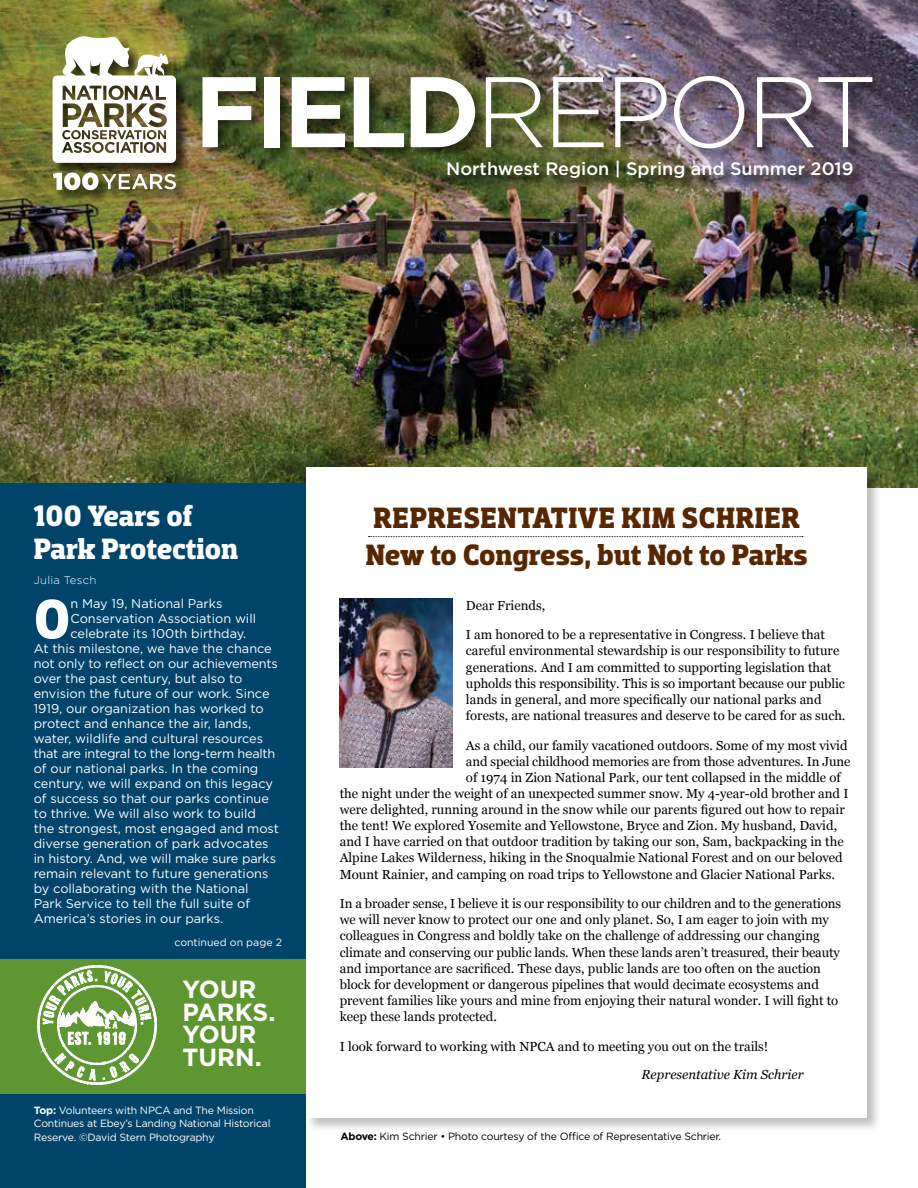
<style>
.page{position:relative;width:918px;height:1188px;background:#fff}
.page>*{position:absolute;margin:0;border:0;box-sizing:border-box;transform-origin:0 0}
.t1{font:300 100.05px "Gotham";letter-spacing:-.05em;color:#fff}
.t2{font:700 56.85px "Dobra Slab";color:#fff}
.t3{font:700 30px/37.5px "Dobra Slab";color:#572700}
.t4{font:700 30px/33px "Dobra Slab";letter-spacing:-.005em;color:#fff}
.t5{font:700 24.75px/22.5px "Gotham";color:#fff}
.t6{font:500 18px "Gotham";color:#fff}
.t7{font:13.2px/16.2px "Georgia";color:#000}
.t8{font:italic 13.2px "Georgia";color:#000}
.t9{font:12.75px "Gotham";color:#fff}
.t10{font:12.75px "Gotham";letter-spacing:-.02em;color:#fff}
.t11{font:300 11.25px "Gotham";letter-spacing:.025em;color:#fff}
.t12{font:10.5px/13.5px "Gotham";letter-spacing:-.02em;color:#fff}
.t13{font:10.5px "Gotham";letter-spacing:-.02em;color:#000}
.t14{font:10.5px "Gotham";color:#fff}
.s1{font-weight:700}
</style>
<div class="page">
<img style="left:0;top:0;width:918px;height:487px">
<div style="left:0;top:483px;width:306px;height:705px;background:#00446a"></div>
<div style="left:201px;top:75px;width:687px;height:88px;background:#000;opacity:.5"></div>
<img style="left:446px;top:160px;width:422px;height:33px">
<div style="left:0;top:959px;width:307px;height:135px;background:#5e9732"></div>
<div style="left:305px;top:466px;width:577px;height:667px;background:#000;opacity:.25"></div>
<div style="left:307px;top:468px;width:560px;height:650px;background:#fff"></div>
<img style="left:340px;top:598px;width:112px;height:170px">
<svg style="left:369px;top:536px;width:434px;height:1px"></svg>
<svg style="left:37px;top:965px;width:120px;height:120px"></svg>
<div style="left:52px;top:35px;width:139px;height:170px;background:#000;opacity:.75"></div>
<svg style="left:53px;top:172px;width:123px;height:18px"></svg>
<svg style="left:53px;top:36px;width:123px;height:127px"></svg>
<h1 class="t1" style="left:194px;top:57px;width:685px"><span class="s1">FIELD</span>REPORT</h1>
<h3 class="t6" style="left:446px;top:159px;width:409px">Northwest Region | Spring and Summer 2019</h3>
<h3 class="t4" style="left:34px;top:500px;width:206px">100 Years of<br>Park Protection</h3>
<h2 class="t2" style="left:34px;top:586px;width:38px">O</h2>
<p class="t9" style="left:70px;top:597px;width:153px">n May 19, National Parks</p>
<p class="t11" style="left:34px;top:574px;width:64px">Julia Tesch</p>
<p class="t9" style="left:70px;top:612px;width:187px">Conservation Association will</p>
<p class="t9" style="left:70px;top:627px;width:177px">celebrate its 100th birthday.</p>
<p class="t9" style="left:34px;top:642px;width:240px">At this milestone, we have the chance</p>
<p class="t9" style="left:34px;top:657px;width:246px">not only to reflect on our achievements</p>
<p class="t9" style="left:34px;top:672px;width:210px">over the past century, but also to</p>
<p class="t9" style="left:34px;top:687px;width:237px">envision the future of our work. Since</p>
<p class="t9" style="left:34px;top:702px;width:231px">1919, our organization has worked to</p>
<p class="t9" style="left:34px;top:717px;width:219px">protect and enhance the air, lands,</p>
<p class="t9" style="left:34px;top:732px;width:231px">water, wildlife and cultural resources</p>
<p class="t10" style="left:34px;top:747px;width:243px">that are integral to the long-term health</p>
<p class="t9" style="left:34px;top:762px;width:226px">of our national parks. In the coming</p>
<p class="t9" style="left:34px;top:777px;width:241px">century, we will expand on this legacy</p>
<p class="t9" style="left:34px;top:792px;width:237px">of success so that our parks continue</p>
<p class="t9" style="left:34px;top:807px;width:224px">to thrive. We will also work to build</p>
<p class="t9" style="left:34px;top:822px;width:247px">the strongest, most engaged and most</p>
<p class="t9" style="left:34px;top:837px;width:236px">diverse generation of park advocates</p>
<p class="t9" style="left:34px;top:852px;width:244px">in history. And, we will make sure parks</p>
<p class="t9" style="left:34px;top:867px;width:236px">remain relevant to future generations</p>
<p class="t9" style="left:34px;top:882px;width:216px">by collaborating with the National</p>
<p class="t9" style="left:34px;top:897px;width:218px">Park Service to tell the full suite of</p>
<p class="t9" style="left:34px;top:912px;width:191px">America’s stories in our parks.</p>
<p class="t14" style="left:175px;top:937px;width:109px">continued on page 2</p>
<h3 class="t5" style="left:183px;top:978px;width:94px">YOUR<br>PARKS.<br>YOUR<br>TURN.</h3>
<p class="t12" style="left:34px;top:1103px;width:238px"><span class="s1">Top:</span> Volunteers with NPCA and The Mission<br>Continues at Ebey’s Landing National Historical<br>Reserve. ©David Stern Photography</p>
<h3 class="t3" style="left:366px;top:499px;width:443px">REPRESENTATIVE KIM SCHRIER<br>New to Congress, but Not to Parks</h3>
<p class="t7" style="left:466px;top:596px;width:81px">Dear Friends,</p>
<p class="t7" style="left:466px;top:626px;width:381px">I am honored to be a representative in Congress. I believe that careful environmental stewardship is our responsibility to future generations. And I am committed to supporting legislation that upholds this responsibility. This is so important because our public lands in general, and more specifically our national parks and forests, are national treasures and deserve to be cared for as such.</p>
<p class="t7" style="left:466px;top:736px;width:383px">As a child, our family vacationed outdoors. Some of my most vivid</p>
<p class="t7" style="left:466px;top:752px;width:386px">and special childhood memories are from those adventures. In June</p>
<p class="t7" style="left:466px;top:769px;width:376px">of 1974 in Zion National Park, our tent collapsed in the middle of</p>
<p class="t7" style="left:340px;top:785px;width:510px">the night under the weight of an unexpected summer snow. My 4-year-old brother and I</p>
<p class="t7" style="left:340px;top:801px;width:507px">were delighted, running around in the snow while our parents figured out how to repair</p>
<p class="t7" style="left:340px;top:817px;width:499px">the tent! We explored Yosemite and Yellowstone, Bryce and Zion. My husband, David,</p>
<p class="t7" style="left:340px;top:833px;width:505px">and I have carried on that outdoor tradition by taking our son, Sam, backpacking in the</p>
<p class="t7" style="left:340px;top:849px;width:505px">Alpine Lakes Wilderness, hiking in the Snoqualmie National Forest and on our beloved</p>
<p class="t7" style="left:340px;top:865px;width:497px">Mount Rainier, and camping on road trips to Yellowstone and Glacier National Parks.</p>
<p class="t7" style="left:340px;top:895px;width:503px">In a broader sense, I believe it is our responsibility to our children and to the generations we will never know to protect our one and only planet. So, I am eager to join with my colleagues in Congress and boldly take on the challenge of addressing our changing climate and conserving our public lands. When these lands aren’t treasured, their beauty and importance are sacrificed. These days, public lands are too often on the auction block for development or dangerous pipelines that would decimate ecosystems and prevent families like yours and mine from enjoying their natural wonder. I will fight to keep these lands protected.</p>
<p class="t7" style="left:340px;top:1038px;width:430px">I look forward to working with NPCA and to meeting you out on the trails!</p>
<p class="t8" style="left:641px;top:1065px;width:164px">Representative Kim Schrier</p>
<p class="t13" style="left:340px;top:1131px;width:382px"><span class="s1">Above:</span> Kim Schrier • Photo courtesy of the Office of Representative Schrier.</p>
</div>
